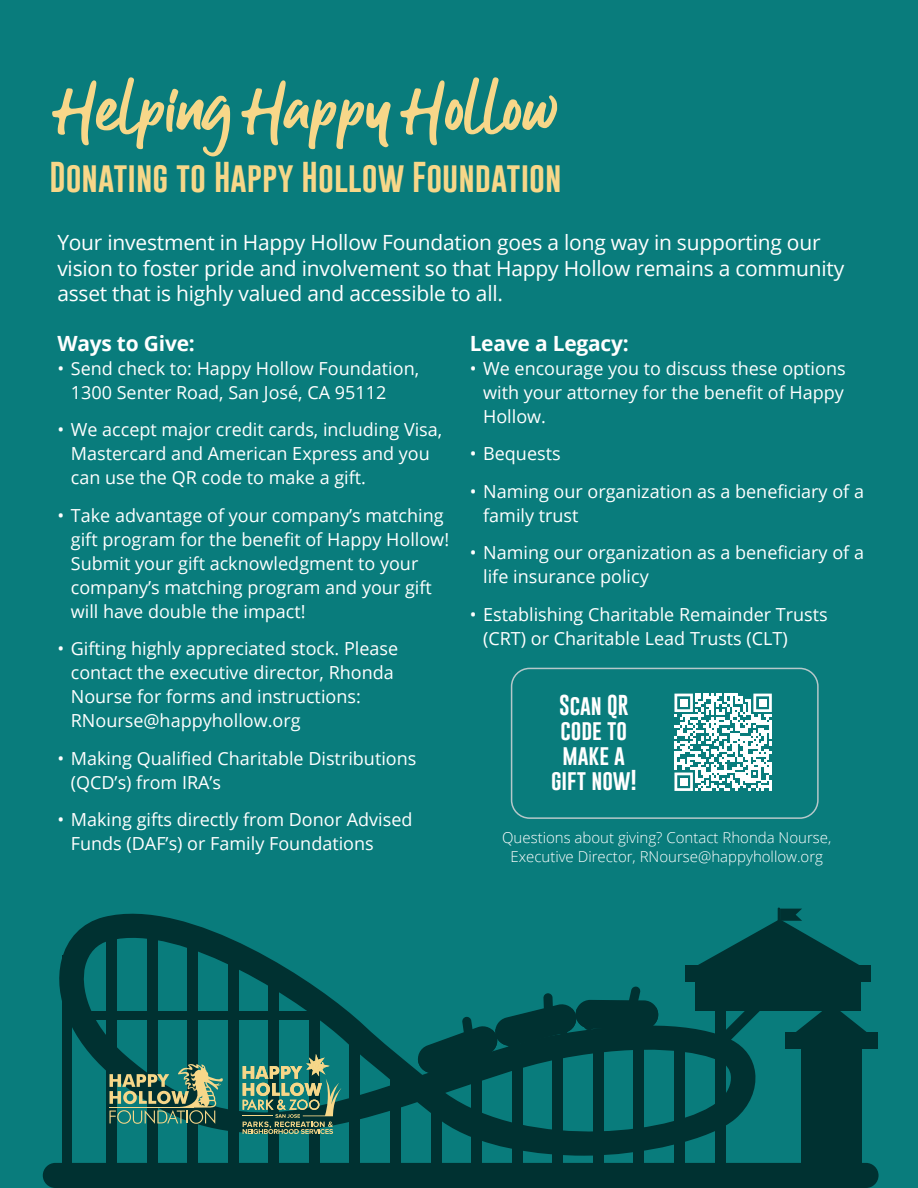
<style>
.page{position:relative;width:918px;height:1188px;background:#097c7c}
.page>*{position:absolute;margin:0;border:0;box-sizing:border-box;transform-origin:0 0}
.t1{font:70.5px "Guthen Bloots Personal Use";color:#f7d789}
.t2{font:31.5px "Gobold";color:#f7d789}
.t3{font:21px/25.2px "Open Sans";letter-spacing:-.01em;color:#fff}
.t4{font:21px/25.2px "Gobold";color:#fff;text-align:center}
.t5{font:700 21px "Open Sans";letter-spacing:-.01em;color:#fff}
.t6{font:18px/24px "Open Sans";color:#fff}
.t7{font:300 15px/19.5px "Open Sans";color:#fff;text-align:center}
</style>
<div class="page">
<div style="left:471px;top:1068px;width:11px;height:117px;background:#003131"></div>
<div style="left:512px;top:1057px;width:11px;height:128px;background:#003131"></div>
<div style="left:553px;top:1047px;width:10px;height:138px;background:#003131"></div>
<div style="left:593px;top:1034px;width:11px;height:151px;background:#003131"></div>
<div style="left:634px;top:1034px;width:10px;height:151px;background:#003131"></div>
<div style="left:674px;top:1046px;width:11px;height:139px;background:#003131"></div>
<div style="left:715px;top:973px;width:10px;height:212px;background:#003131"></div>
<svg style="left:757px;top:1010px;width:12px;height:4px"></svg>
<svg style="left:59px;top:913px;width:698px;height:243px"></svg>
<div style="left:43px;top:1163px;width:836px;height:25px;background:#003131;border-radius:13px"></div>
<div style="left:106px;top:917px;width:11px;height:268px;background:#003131"></div>
<div style="left:63px;top:955px;width:9px;height:230px;background:#003131"></div>
<div style="left:147px;top:917px;width:10px;height:268px;background:#003131"></div>
<div style="left:187px;top:928px;width:11px;height:257px;background:#003131"></div>
<div style="left:228px;top:951px;width:11px;height:234px;background:#003131"></div>
<div style="left:269px;top:973px;width:10px;height:212px;background:#003131"></div>
<div style="left:309px;top:993px;width:11px;height:192px;background:#003131"></div>
<div style="left:350px;top:1039px;width:10px;height:146px;background:#003131"></div>
<div style="left:390px;top:1064px;width:11px;height:121px;background:#003131"></div>
<div style="left:431px;top:1098px;width:10px;height:87px;background:#003131"></div>
<svg style="left:416px;top:986px;width:242px;height:89px"></svg>
<div style="left:592px;top:1002px;width:26px;height:5px;background:#003131;border-radius:2px"></div>
<div style="left:621px;top:1002px;width:10px;height:5px;background:#003131;border-radius:2px"></div>
<div style="left:431px;top:1064px;width:12px;height:11px;background:#003131;border-radius:50%"></div>
<div style="left:478px;top:1045px;width:12px;height:12px;background:#003131;border-radius:50%"></div>
<div style="left:506px;top:1037px;width:12px;height:11px;background:#003131;border-radius:50%"></div>
<div style="left:557px;top:1023px;width:12px;height:12px;background:#003131;border-radius:50%"></div>
<div style="left:583px;top:1019px;width:12px;height:11px;background:#003131;border-radius:50%"></div>
<div style="left:635px;top:1021px;width:11px;height:11px;background:#003131;border-radius:50%"></div>
<div style="left:66px;top:1011px;width:271px;height:9px;background:#003131"></div>
<hr style="left:778px;top:908px;width:2px;height:35px;background:#056665">
<div style="left:696px;top:966px;width:165px;height:44px;background:#003131"></div>
<div style="left:686px;top:966px;width:185px;height:16px;background:#003131"></div>
<div style="left:785px;top:1032px;width:93px;height:17px;background:#003131"></div>
<svg style="left:686px;top:909px;width:185px;height:57px"></svg>
<svg style="left:792px;top:1010px;width:74px;height:81px"></svg>
<div style="left:801px;top:1034px;width:60px;height:146px;background:#003131"></div>
<div style="left:767px;top:945px;width:24px;height:41px;background:#003131;border-radius:11px"></div>
<svg style="left:243px;top:1054px;width:99px;height:80px"></svg>
<hr style="left:243px;top:1115px;width:30px;height:1px;background:#f7d789">
<svg style="left:110px;top:1063px;width:113px;height:61px"></svg>
<hr style="left:110px;top:1107px;width:84px;height:1px;background:#f7d789">
<svg style="left:674px;top:694px;width:98px;height:97px"></svg>
<div style="left:680px;top:699px;width:8px;height:8px;background:#fff"></div>
<div style="left:759px;top:699px;width:8px;height:8px;background:#fff"></div>
<div style="left:680px;top:778px;width:8px;height:8px;background:#fff"></div>
<div style="left:511px;top:668px;width:308px;height:151px;border:2px solid #b6c8ca;border-radius:18px"></div>
<h1 class="t1" style="left:58px;top:62px;width:500px">Helping Happy Hollow</h1>
<h2 class="t2" style="left:50px;top:156px;width:514px">Donating to Happy Hollow Foundation</h2>
<p class="t3" style="left:57px;top:230px;width:788px">Your investment in Happy Hollow Foundation goes a long way in supporting our vision to foster pride and involvement so that Happy Hollow remains a community asset that is highly valued and accessible to all.</p>
<p class="t5" style="left:57px;top:328px;width:139px">Ways to Give:</p>
<p class="t6" style="left:71px;top:356px;width:350px;text-indent:-14px">• Send check to: Happy Hollow Foundation,<br>1300 Senter Road, San José, CA 95112</p>
<p class="t6" style="left:71px;top:417px;width:373px;text-indent:-14px">• We accept major credit cards, including Visa,<br>Mastercard and American Express and you can use the QR code to make a gift.</p>
<p class="t6" style="left:71px;top:503px;width:380px;text-indent:-14px">• Take advantage of your company’s matching gift program for the benefit of Happy Hollow!<br>Submit your gift acknowledgment to your company’s matching program and your gift will have double the impact!</p>
<p class="t6" style="left:71px;top:636px;width:329px;text-indent:-14px">• Gifting highly appreciated stock. Please contact the executive director, Rhonda Nourse for forms and instructions:<br>RNourse@happyhollow.org</p>
<p class="t6" style="left:71px;top:746px;width:347px;text-indent:-14px">• Making Qualified Charitable Distributions (QCD’s) from IRA’s</p>
<p class="t6" style="left:71px;top:807px;width:343px;text-indent:-14px">• Making gifts directly from Donor Advised<br>Funds (DAF’s) or Family Foundations</p>
<p class="t5" style="left:470px;top:328px;width:161px">Leave a Legacy:</p>
<p class="t6" style="left:483px;top:356px;width:364px;text-align:justify;text-indent:-14px">• We encourage you to discuss these options with your attorney for the benefit of Happy Hollow.</p>
<p class="t6" style="left:470px;top:441px;width:92px">• Bequests</p>
<p class="t6" style="left:483px;top:479px;width:382px;text-indent:-14px">• Naming our organization as a beneficiary of a family trust</p>
<p class="t6" style="left:483px;top:540px;width:382px;text-indent:-14px">• Naming our organization as a beneficiary of a life insurance policy</p>
<p class="t6" style="left:483px;top:602px;width:346px;text-indent:-14px">• Establishing Charitable Remainder Trusts (CRT) or Charitable Lead Trusts (CLT)</p>
<p class="t4" style="left:551px;top:692px;width:87px">Scan QR code to make a gift now!</p>
<p class="t7" style="left:502px;top:827px;width:331px">Questions about giving? Contact Rhonda Nourse,<br>Executive Director, RNourse@happyhollow.org</p>
</div>
